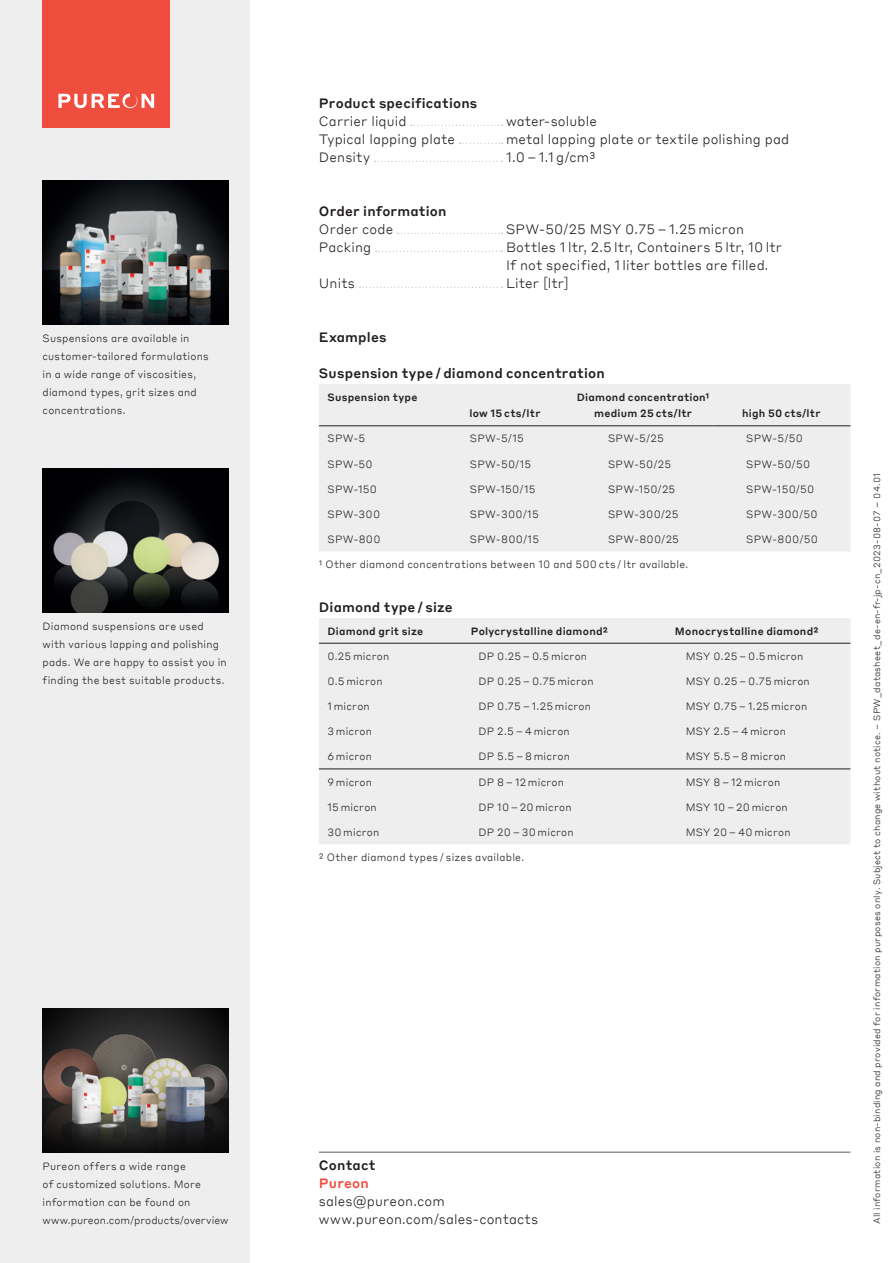
<style>
.page{position:relative;width:893px;height:1263px;background:#fff}
.page>*{position:absolute;margin:0;border:0;box-sizing:border-box;transform-origin:0 0}
._9_12_Text_Füllzeichen{font:300 13.5px/18px "Styrene BTT";letter-spacing:.01em;color:#231f20}
._9_12_Titel{font:500 13.5px "Styrene BTT";letter-spacing:.015em;color:#231f20}
.t1{font:500 13.5px "Styrene BTT";letter-spacing:.015em;color:#ef4d3d}
._7_8_4_Text{font:300 10.5px "Styrene BTT";letter-spacing:.02em;color:#231f20}
._7_10_Text{font:300 10.5px/18px "Styrene BTT";letter-spacing:.02em;color:#231f20}
._7_8_4_Titel{font:500 10.5px "Styrene BTT";letter-spacing:.02em;color:#231f20}
.t2{font:300 9px "Styrene BTT";letter-spacing:.025em;color:#231f20}
</style>
<div class="page">
<div style="left:0;top:0;width:250px;height:1263px;background:#eeeeef"></div>
<img style="left:43px;top:1008px;width:186px;height:144px">
<div style="left:43px;top:0;width:127px;height:128px;background:#ef4d3d"></div>
<svg style="left:58px;top:94px;width:96px;height:14px"></svg>
<hr style="left:319px;top:1152px;width:531px;height:1px;background:#57585a">
<img style="left:43px;top:468px;width:186px;height:144px">
<img style="left:43px;top:180px;width:186px;height:144px">
<svg style="left:411px;top:125px;width:92px;height:1px"></svg>
<svg style="left:459px;top:143px;width:44px;height:1px"></svg>
<svg style="left:375px;top:161px;width:128px;height:1px"></svg>
<svg style="left:398px;top:233px;width:105px;height:1px"></svg>
<svg style="left:376px;top:251px;width:127px;height:1px"></svg>
<svg style="left:360px;top:287px;width:143px;height:1px"></svg>
<div style="left:319px;top:384px;width:531px;height:167px;background:#eeeeef"></div>
<hr style="left:319px;top:426px;width:117px;height:1px;background:#231f20">
<hr style="left:436px;top:426px;width:138px;height:1px;background:#231f20">
<hr style="left:574px;top:426px;width:138px;height:1px;background:#231f20">
<hr style="left:712px;top:426px;width:138px;height:1px;background:#231f20">
<div style="left:319px;top:618px;width:531px;height:226px;background:#eeeeef"></div>
<hr style="left:319px;top:643px;width:117px;height:1px;background:#231f20">
<hr style="left:436px;top:643px;width:207px;height:1px;background:#231f20">
<hr style="left:643px;top:643px;width:207px;height:1px;background:#231f20">
<hr style="left:319px;top:769px;width:117px;height:1px;background:#231f20">
<hr style="left:436px;top:769px;width:207px;height:1px;background:#231f20">
<hr style="left:643px;top:769px;width:207px;height:1px;background:#231f20">
<p class="_9_12_Titel" style="left:319px;top:92px;width:160px">Product specifications</p>
<p class="_9_12_Text_Füllzeichen" style="left:319px;top:111px;width:89px">Carrier liquid</p>
<p class="_9_12_Text_Füllzeichen" style="left:506px;top:111px;width:92px">water-soluble</p>
<p class="_9_12_Text_Füllzeichen" style="left:319px;top:129px;width:138px">Typical lapping plate</p>
<p class="_9_12_Text_Füllzeichen" style="left:506px;top:129px;width:285px">metal lapping plate or textile polishing pad</p>
<p class="_9_12_Text_Füllzeichen" style="left:319px;top:147px;width:53px">Density</p>
<p class="_9_12_Text_Füllzeichen" style="left:506px;top:147px;width:91px">1.0 – 1.1 g/cm³</p>
<p class="_7_10_Text" style="left:43px;top:328px;width:168px">Suspensions are available in customer-tailored formulations in a wide range of viscosities, diamond types, grit sizes and concentrations.</p>
<p class="_7_10_Text" style="left:43px;top:616px;width:186px">Diamond suspensions are used with various lapping and polishing pads. We are happy to assist you in finding the best suitable products.</p>
<p class="_9_12_Titel" style="left:319px;top:200px;width:129px">Order information</p>
<p class="_9_12_Text_Füllzeichen" style="left:319px;top:219px;width:76px">Order code</p>
<p class="_9_12_Text_Füllzeichen" style="left:506px;top:219px;width:240px">SPW-50/25 MSY 0.75 – 1.25 micron</p>
<p class="_9_12_Text_Füllzeichen" style="left:319px;top:237px;width:54px">Packing</p>
<p class="_9_12_Text_Füllzeichen" style="left:506px;top:237px;width:278px">Bottles 1 ltr, 2.5 ltr, Containers 5 ltr, 10 ltr<br>If not specified, 1 liter bottles are filled.</p>
<p class="_9_12_Text_Füllzeichen" style="left:319px;top:273px;width:38px">Units</p>
<p class="_9_12_Text_Füllzeichen" style="left:506px;top:273px;width:64px">Liter [ltr]</p>
<p class="_9_12_Titel" style="left:319px;top:326px;width:69px">Examples</p>
<p class="_9_12_Titel" style="left:319px;top:362px;width:287px">Suspension type / diamond concentration</p>
<p class="_7_8_4_Titel" style="left:327px;top:388px;width:92px">Suspension type</p>
<p class="_7_8_4_Titel" style="left:577px;top:388px;width:134px">Diamond concentration¹</p>
<p class="_7_8_4_Titel" style="left:469px;top:405px;width:73px">low 15 cts/ltr</p>
<p class="_7_8_4_Titel" style="left:594px;top:405px;width:99px">medium 25 cts/ltr</p>
<p class="_7_8_4_Titel" style="left:742px;top:405px;width:80px">high 50 cts/ltr</p>
<p class="_7_8_4_Text" style="left:327px;top:430px;width:39px">SPW-5</p>
<p class="_7_8_4_Text" style="left:470px;top:430px;width:56px">SPW-5/15</p>
<p class="_7_8_4_Text" style="left:608px;top:430px;width:57px">SPW-5/25</p>
<p class="_7_8_4_Text" style="left:746px;top:430px;width:58px">SPW-5/50</p>
<p class="_7_8_4_Text" style="left:327px;top:455px;width:47px">SPW-50</p>
<p class="_7_8_4_Text" style="left:470px;top:455px;width:63px">SPW-50/15</p>
<p class="_7_8_4_Text" style="left:608px;top:455px;width:65px">SPW-50/25</p>
<p class="_7_8_4_Text" style="left:746px;top:455px;width:65px">SPW-50/50</p>
<p class="_7_8_4_Text" style="left:327px;top:480px;width:51px">SPW-150</p>
<p class="_7_8_4_Text" style="left:470px;top:480px;width:67px">SPW-150/15</p>
<p class="_7_8_4_Text" style="left:608px;top:480px;width:69px">SPW-150/25</p>
<p class="_7_8_4_Text" style="left:746px;top:480px;width:70px">SPW-150/50</p>
<p class="_7_8_4_Text" style="left:327px;top:505px;width:54px">SPW-300</p>
<p class="_7_8_4_Text" style="left:470px;top:505px;width:70px">SPW-300/15</p>
<p class="_7_8_4_Text" style="left:608px;top:505px;width:72px">SPW-300/25</p>
<p class="_7_8_4_Text" style="left:746px;top:505px;width:73px">SPW-300/50</p>
<p class="_7_8_4_Text" style="left:327px;top:530px;width:55px">SPW-800</p>
<p class="_7_8_4_Text" style="left:470px;top:530px;width:71px">SPW-800/15</p>
<p class="_7_8_4_Text" style="left:608px;top:530px;width:72px">SPW-800/25</p>
<p class="_7_8_4_Text" style="left:746px;top:530px;width:73px">SPW-800/50</p>
<p class="_7_8_4_Text" style="left:319px;top:556px;width:371px">¹ Other diamond concentrations between 10 and 500 cts / ltr available.</p>
<p class="_9_12_Titel" style="left:319px;top:596px;width:135px">Diamond type / size</p>
<p class="_7_8_4_Titel" style="left:327px;top:622px;width:97px">Diamond grit size</p>
<p class="_7_8_4_Titel" style="left:471px;top:622px;width:139px">Polycrystalline diamond²</p>
<p class="_7_8_4_Titel" style="left:675px;top:622px;width:145px">Monocrystalline diamond²</p>
<p class="_7_8_4_Text" style="left:327px;top:647px;width:63px">0.25 micron</p>
<p class="_7_8_4_Text" style="left:478px;top:647px;width:110px">DP 0.25 – 0.5 micron</p>
<p class="_7_8_4_Text" style="left:686px;top:647px;width:119px">MSY 0.25 – 0.5 micron</p>
<p class="_7_8_4_Text" style="left:327px;top:672px;width:57px">0.5 micron</p>
<p class="_7_8_4_Text" style="left:478px;top:672px;width:117px">DP 0.25 – 0.75 micron</p>
<p class="_7_8_4_Text" style="left:686px;top:672px;width:126px">MSY 0.25 – 0.75 micron</p>
<p class="_7_8_4_Text" style="left:327px;top:698px;width:44px">1 micron</p>
<p class="_7_8_4_Text" style="left:478px;top:698px;width:114px">DP 0.75 – 1.25 micron</p>
<p class="_7_8_4_Text" style="left:686px;top:698px;width:123px">MSY 0.75 – 1.25 micron</p>
<p class="_7_8_4_Text" style="left:327px;top:723px;width:46px">3 micron</p>
<p class="_7_8_4_Text" style="left:478px;top:723px;width:93px">DP 2.5 – 4 micron</p>
<p class="_7_8_4_Text" style="left:686px;top:723px;width:102px">MSY 2.5 – 4 micron</p>
<p class="_7_8_4_Text" style="left:327px;top:748px;width:46px">6 micron</p>
<p class="_7_8_4_Text" style="left:478px;top:748px;width:93px">DP 5.5 – 8 micron</p>
<p class="_7_8_4_Text" style="left:686px;top:748px;width:102px">MSY 5.5 – 8 micron</p>
<p class="_7_8_4_Text" style="left:327px;top:773px;width:46px">9 micron</p>
<p class="_7_8_4_Text" style="left:478px;top:773px;width:87px">DP 8 – 12 micron</p>
<p class="_7_8_4_Text" style="left:686px;top:773px;width:96px">MSY 8 – 12 micron</p>
<p class="_7_8_4_Text" style="left:327px;top:798px;width:51px">15 micron</p>
<p class="_7_8_4_Text" style="left:478px;top:798px;width:95px">DP 10 – 20 micron</p>
<p class="_7_8_4_Text" style="left:686px;top:798px;width:104px">MSY 10 – 20 micron</p>
<p class="_7_8_4_Text" style="left:327px;top:823px;width:54px">30 micron</p>
<p class="_7_8_4_Text" style="left:478px;top:823px;width:97px">DP 20 – 30 micron</p>
<p class="_7_8_4_Text" style="left:686px;top:823px;width:106px">MSY 20 – 40 micron</p>
<p class="_7_8_4_Text" style="left:319px;top:848px;width:207px">² Other diamond types / sizes available.</p>
<p class="_7_10_Text" style="left:43px;top:1156px;width:188px">Pureon offers a wide range<br>of customized solutions. More information can be found on www.pureon.com/products/overview</p>
<p class="_9_12_Titel" style="left:319px;top:1154px;width:58px">Contact</p>
<p class="t1" style="left:319px;top:1172px;width:51px">Pureon</p>
<p class="_9_12_Text_Füllzeichen" style="left:319px;top:1191px;width:221px">sales@pureon.com www.pureon.com/sales-contacts</p>
<p class="t2" style="left:869px;top:1224px;width:753px;rotate:-90deg">All information is non-binding and provided for information purposes only. Subject to change without notice. – SPW_datasheet_de-en-fr-jp-cn_2023-08-07 – 04.01</p>
</div>
